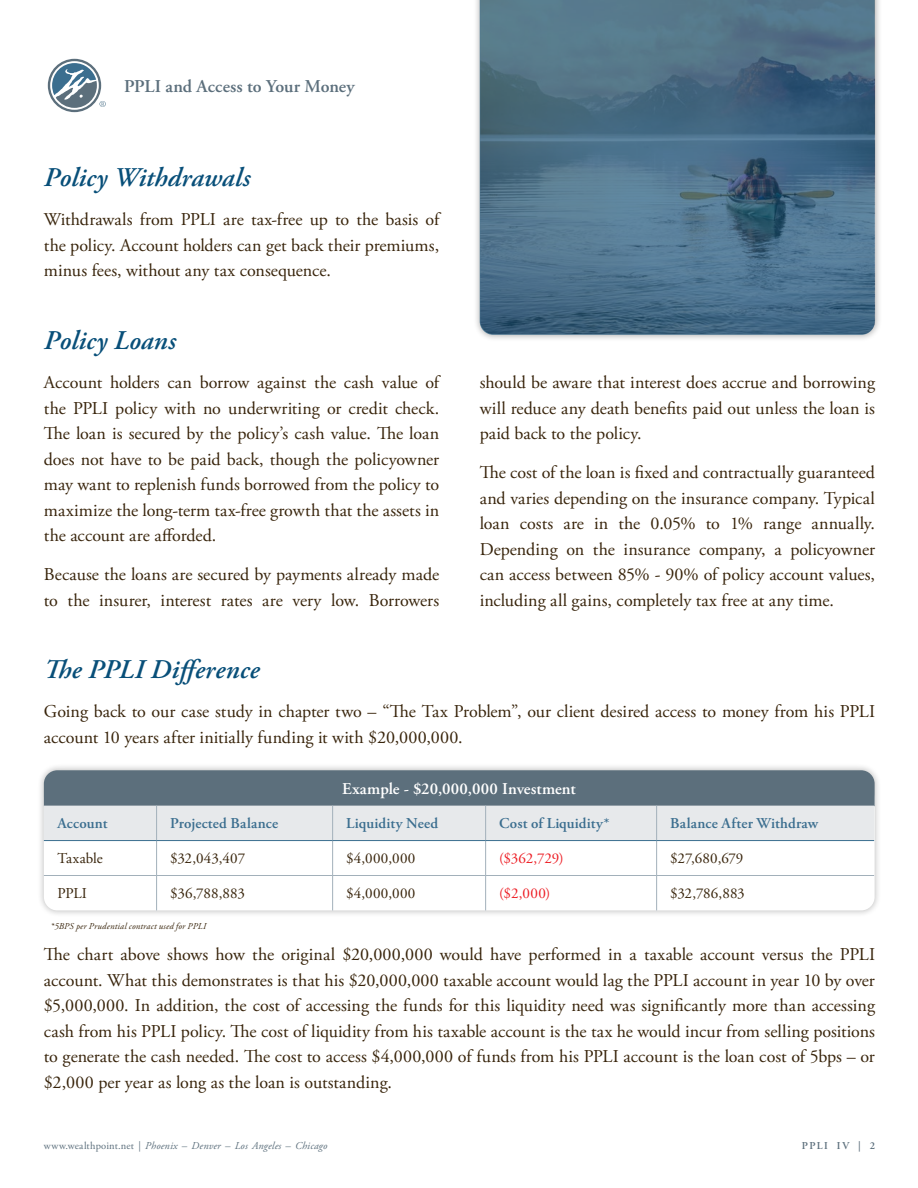
<style>
.page{position:relative;width:918px;height:1188px;background:#fff}
.page>*{position:absolute;margin:0;border:0;box-sizing:border-box;transform-origin:0 0}
.t1{font:italic 600 27px "Adobe Garamond Pro";letter-spacing:.005em;color:#084f79}
.t2{font:18px/25.5px "Adobe Garamond Pro";color:#38240b;text-align:justify}
.t3{font:600 18px "Adobe Garamond Pro";color:#5c6f7c}
.t4{font:600 16.5px "Adobe Garamond Pro";letter-spacing:.005em;color:#fff}
.t5{font:15px "Adobe Garamond Pro";letter-spacing:.005em;color:#38240b}
.t6{font:600 15px "Adobe Garamond Pro";letter-spacing:.01em;color:#3b6e8f}
.t7{font:15px "Adobe Garamond Pro";color:#ed1d24}
.t8{font:italic 10.5px "Adobe Garamond Pro";letter-spacing:.015em;color:#5c6f7c}
.t9{font:600 10.5px "Adobe Garamond Pro";letter-spacing:.135em;color:#5c6f7c}
.t10{font:italic 9px "Adobe Garamond Pro";letter-spacing:.02em;color:#38240b}
.s1{font-style:normal}
</style>
<div class="page">
<svg style="left:48px;top:59px;width:58px;height:53px"></svg>
<div style="left:37px;top:763px;width:845px;height:154px;background:#000;opacity:.25"></div>
<div style="left:44px;top:785px;width:831px;height:125px;background:#fff;border-radius:14px"></div>
<svg style="left:44px;top:770px;width:831px;height:71px;background:#a0abb2"></svg>
<hr style="left:156px;top:806px;width:1px;height:34px;background:#a2b0ba">
<hr style="left:332px;top:806px;width:1px;height:34px;background:#a2b0ba">
<hr style="left:485px;top:806px;width:1px;height:34px;background:#a2b0ba">
<hr style="left:656px;top:806px;width:1px;height:34px;background:#a2b0ba">
<hr style="left:156px;top:841px;width:1px;height:34px;background:#a2b0ba">
<hr style="left:656px;top:841px;width:1px;height:34px;background:#a2b0ba">
<hr style="left:44px;top:875px;width:113px;height:1px;background:#a2b0ba">
<hr style="left:157px;top:875px;width:176px;height:1px;background:#a2b0ba">
<hr style="left:156px;top:876px;width:1px;height:34px;background:#a2b0ba">
<hr style="left:332px;top:876px;width:1px;height:34px;background:#a2b0ba">
<hr style="left:486px;top:875px;width:171px;height:1px;background:#a2b0ba">
<hr style="left:485px;top:876px;width:1px;height:34px;background:#a2b0ba">
<hr style="left:657px;top:875px;width:217px;height:1px;background:#a2b0ba">
<hr style="left:656px;top:876px;width:1px;height:34px;background:#a2b0ba">
<hr style="left:332px;top:841px;width:1px;height:34px;background:#a2b0ba">
<hr style="left:485px;top:841px;width:1px;height:34px;background:#a2b0ba">
<hr style="left:333px;top:875px;width:153px;height:1px;background:#a2b0ba">
<hr style="left:44px;top:840px;width:113px;height:1px;background:#3b6e8f">
<hr style="left:157px;top:840px;width:176px;height:1px;background:#3b6e8f">
<hr style="left:333px;top:840px;width:153px;height:1px;background:#3b6e8f">
<hr style="left:486px;top:840px;width:171px;height:1px;background:#3b6e8f">
<hr style="left:657px;top:840px;width:217px;height:1px;background:#3b6e8f">
<div style="left:472px;top:0;width:410px;height:342px;background:#000;opacity:.3"></div>
<svg style="left:480px;top:0;width:395px;height:335px;background:#4c6f88"></svg>
<p class="t3" style="left:124px;top:76px;width:232px">PPLI and Access to Your Money</p>
<h1 class="t1" style="left:44px;top:162px;width:208px">Policy Withdrawals</h1>
<p class="t2" style="left:44px;top:208px;width:397px">Withdrawals from PPLI are tax-free up to the basis of the policy. Account holders can get back their premiums, minus fees, without any tax consequence.</p>
<h1 class="t1" style="left:44px;top:325px;width:134px">Policy Loans</h1>
<p class="t2" style="left:44px;top:370px;width:397px">Account holders can borrow against the cash value of the PPLI policy with no underwriting or credit check.<br>The loan is secured by the policy’s cash value. The loan does not have to be paid back, though the policyowner may want to replenish funds borrowed from the policy to maximize the long-term tax-free growth that the assets in the account are afforded.</p>
<p class="t2" style="left:44px;top:562px;width:397px">Because the loans are secured by payments already made to the insurer, interest rates are very low. Borrowers</p>
<p class="t2" style="left:480px;top:370px;width:397px">should be aware that interest does accrue and borrowing will reduce any death benefits paid out unless the loan is paid back to the policy.</p>
<p class="t2" style="left:480px;top:460px;width:397px">The cost of the loan is fixed and contractually guaranteed and varies depending on the insurance company. Typical loan costs are in the 0.05% to 1% range annually.<br>Depending on the insurance company, a policyowner can access between 85% - 90% of policy account values, including all gains, completely tax free at any time.</p>
<h1 class="t1" style="left:44px;top:654px;width:217px">The PPLI Difference</h1>
<p class="t2" style="left:44px;top:700px;width:833px">Going back to our case study in chapter two – “The Tax Problem”, our client desired access to money from his PPLI account 10 years after initially funding it with $20,000,000.</p>
<p class="t4" style="left:342px;top:779px;width:235px">Example - $20,000,000 Investment</p>
<p class="t6" style="left:57px;top:815px;width:52px">Account</p>
<p class="t6" style="left:170px;top:815px;width:110px">Projected Balance</p>
<p class="t6" style="left:346px;top:815px;width:93px">Liquidity Need</p>
<p class="t6" style="left:499px;top:815px;width:112px">Cost of Liquidity*</p>
<p class="t6" style="left:670px;top:815px;width:149px">Balance After Withdraw</p>
<p class="t5" style="left:57px;top:849px;width:47px">Taxable</p>
<p class="t5" style="left:170px;top:849px;width:77px">$32,043,407</p>
<p class="t5" style="left:346px;top:849px;width:71px">$4,000,000</p>
<p class="t7" style="left:499px;top:849px;width:66px">($362,729)</p>
<p class="t5" style="left:670px;top:849px;width:75px">$27,680,679</p>
<p class="t5" style="left:57px;top:884px;width:31px">PPLI</p>
<p class="t5" style="left:170px;top:884px;width:76px">$36,788,883</p>
<p class="t5" style="left:346px;top:884px;width:71px">$4,000,000</p>
<p class="t7" style="left:499px;top:884px;width:53px">($2,000)</p>
<p class="t5" style="left:670px;top:884px;width:76px">$32,786,883</p>
<p class="t10" style="left:51px;top:920px;width:157px">*5BPS per Prudential contract used for PPLI</p>
<p class="t2" style="left:44px;top:943px;width:833px">The chart above shows how the original $20,000,000 would have performed in a taxable account versus the PPLI account. What this demonstrates is that his $20,000,000 taxable account would lag the PPLI account in year 10 by over $5,000,000. In addition, the cost of accessing the funds for this liquidity need was significantly more than accessing cash from his PPLI policy. The cost of liquidity from his taxable account is the tax he would incur from selling positions to generate the cash needed. The cost to access $4,000,000 of funds from his PPLI account is the loan cost of 5bps – or $2,000 per year as long as the loan is outstanding.</p>
<p class="t8" style="left:44px;top:1140px;width:285px"><span class="s1">www.wealthpoint.net |</span> Phoenix – Denver – Los Angeles – Chicago</p>
<p class="t9" style="left:802px;top:1140px;width:75px">PPLI IV | 2</p>
</div>
